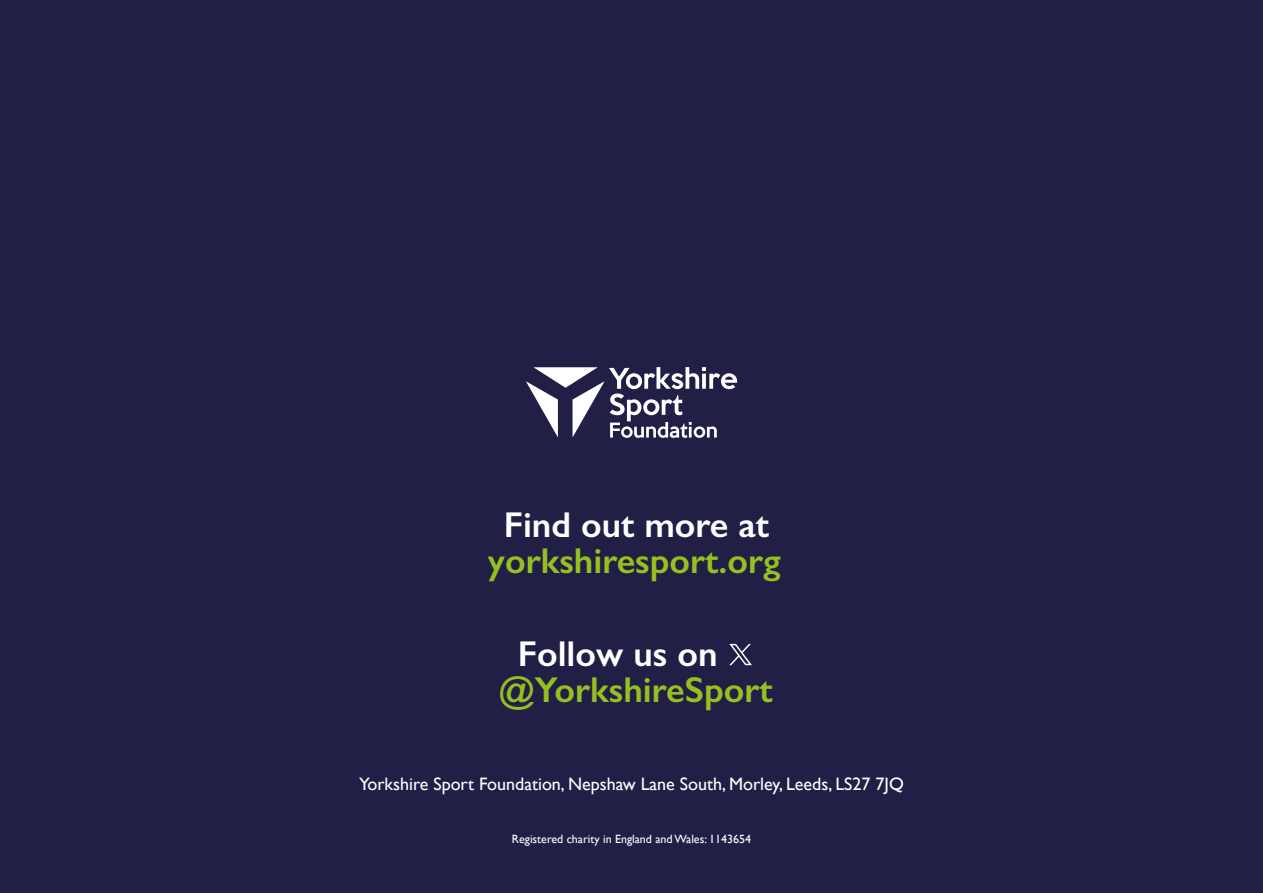
<style>
.page{position:relative;width:1263px;height:893px;background:#221f46}
.page>*{position:absolute;margin:0;border:0;box-sizing:border-box;transform-origin:0 0}
.t1{font:600 36px "Gill Sans";color:#95c11f}
.t2{font:600 36px "Gill Sans";color:#fff}
.t3{font:18px "Gill Sans";color:#fff}
.t4{font:12px "Gill Sans";color:#fff}
</style>
<div class="page">
<svg style="left:526px;top:367px;width:211px;height:71px"></svg>
<svg style="left:729px;top:644px;width:23px;height:21px"></svg>
<h1 class="t2" style="left:504px;top:503px;width:267px">Find out more at</h1>
<h1 class="t1" style="left:488px;top:539px;width:294px">yorkshiresport.org</h1>
<h1 class="t2" style="left:518px;top:632px;width:201px">Follow us on</h1>
<h1 class="t1" style="left:499px;top:668px;width:275px">@YorkshireSport</h1>
<p class="t3" style="left:359px;top:773px;width:546px">Yorkshire Sport Foundation, Nepshaw Lane South, Morley, Leeds, LS27 7JQ</p>
<p class="t4" style="left:512px;top:832px;width:241px">Registered charity in England and Wales: 1143654</p>
</div>
